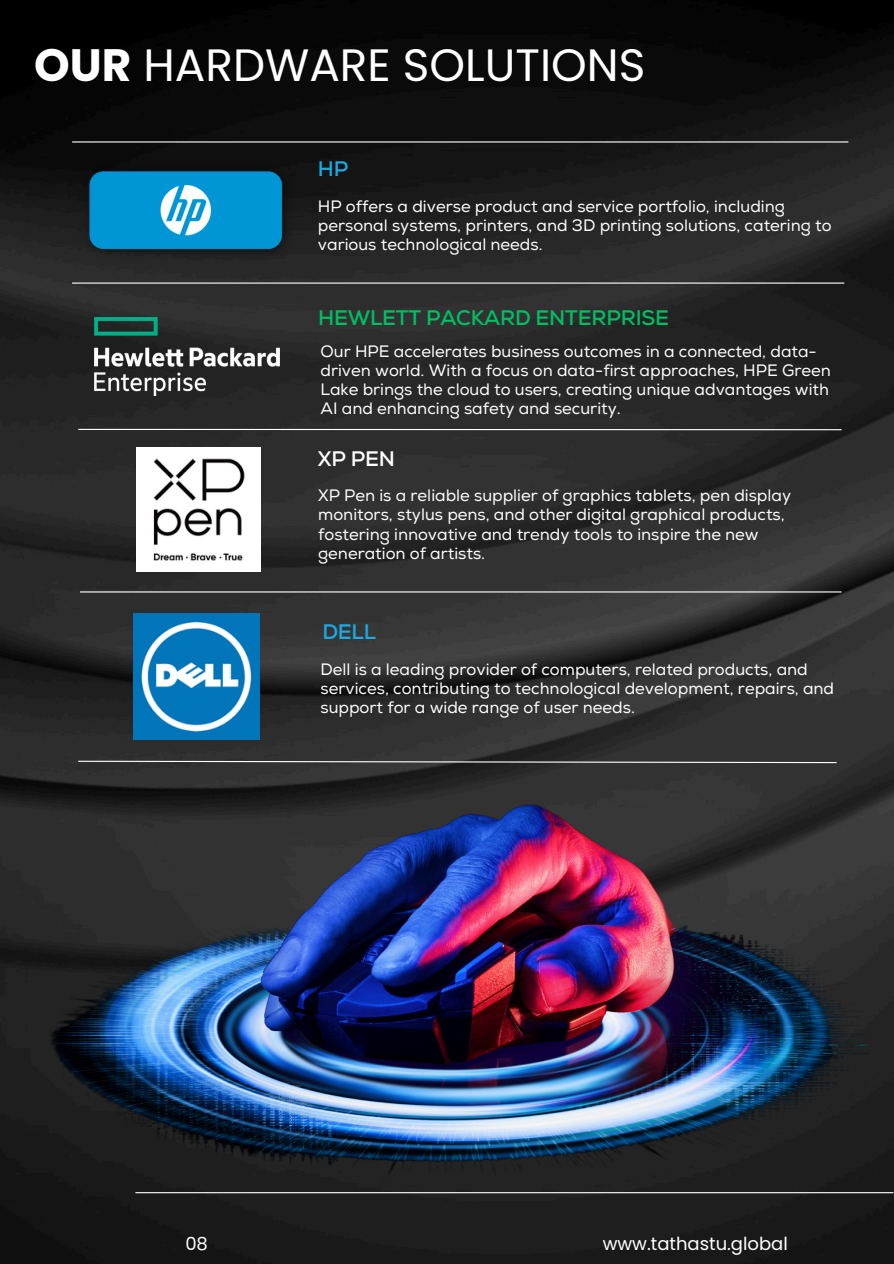
<style>
.page{position:relative;width:894px;height:1264px;background:#fff}
.page>*{position:absolute;margin:0;border:0;box-sizing:border-box;transform-origin:0 0}
.t1{font:45.3px "Poppins";color:#fff}
.t2{font:700 21px "Nexa";letter-spacing:-.01em;color:#00bf63}
.t3{font:700 21px "Nexa";letter-spacing:-.01em;color:#19abe5}
.t4{font:700 21px "Nexa";color:#fff}
.t5{font:18px "Poppins";color:#fff}
.t6{font:16.5px/19.2px "Nexa";color:#fff}
.s1{font-weight:700}
</style>
<div class="page">
<img style="left:0;top:0;width:893px;height:1263px">
<hr style="left:72px;top:282px;width:772px;height:2px;background:#fff">
<hr style="left:72px;top:141px;width:776px;height:1px;background:#fff">
<hr style="left:78px;top:429px;width:763px;height:1px;background:#fff">
<hr style="left:80px;top:591px;width:761px;height:1px;background:#fff">
<img style="left:0;top:718px;width:893px;height:480px">
<hr style="left:136px;top:1192px;width:756px;height:1px;background:#fff">
<img style="left:137px;top:447px;width:123px;height:124px">
<img style="left:134px;top:613px;width:126px;height:126px">
<img style="left:80px;top:162px;width:215px;height:100px">
<img style="left:95px;top:317px;width:184px;height:78px">
<h2 class="t1" style="left:34px;top:34px;width:612px"><span class="s1">OUR</span> HARDWARE SOLUTIONS</h2>
<p class="t3" style="left:318px;top:156px;width:32px">HP</p>
<p class="t6" style="left:318px;top:197px;width:515px">HP offers a diverse product and service portfolio, including personal systems, printers, and 3D printing solutions, catering to various technological needs.</p>
<p class="t2" style="left:318px;top:306px;width:352px">HEWLETT PACKARD ENTERPRISE</p>
<p class="t6" style="left:320px;top:342px;width:511px">Our HPE accelerates business outcomes in a connected, data&shy;driven world. With a focus on data-first approaches, HPE Green Lake brings the cloud to users, creating unique advantages with AI and enhancing safety and security.</p>
<p class="t4" style="left:318px;top:447px;width:78px">XP PEN</p>
<p class="t6" style="left:318px;top:486px;width:474px">XP Pen is a reliable supplier of graphics tablets, pen display monitors, stylus pens, and other digital graphical products, fostering innovative and trendy tools to inspire the new generation of artists.</p>
<h2 class="t3" style="left:322px;top:619px;width:55px">DELL</h2>
<h2 class="t6" style="left:320px;top:660px;width:515px">Dell is a leading provider of computers, related products, and services, contributing to technological development, repairs, and support for a wide range of user needs.</h2>
<p class="t5" style="left:185px;top:1231px;width:24px">08</p>
<p class="t5" style="left:602px;top:1231px;width:186px">www.tathastu.global</p>
</div>
